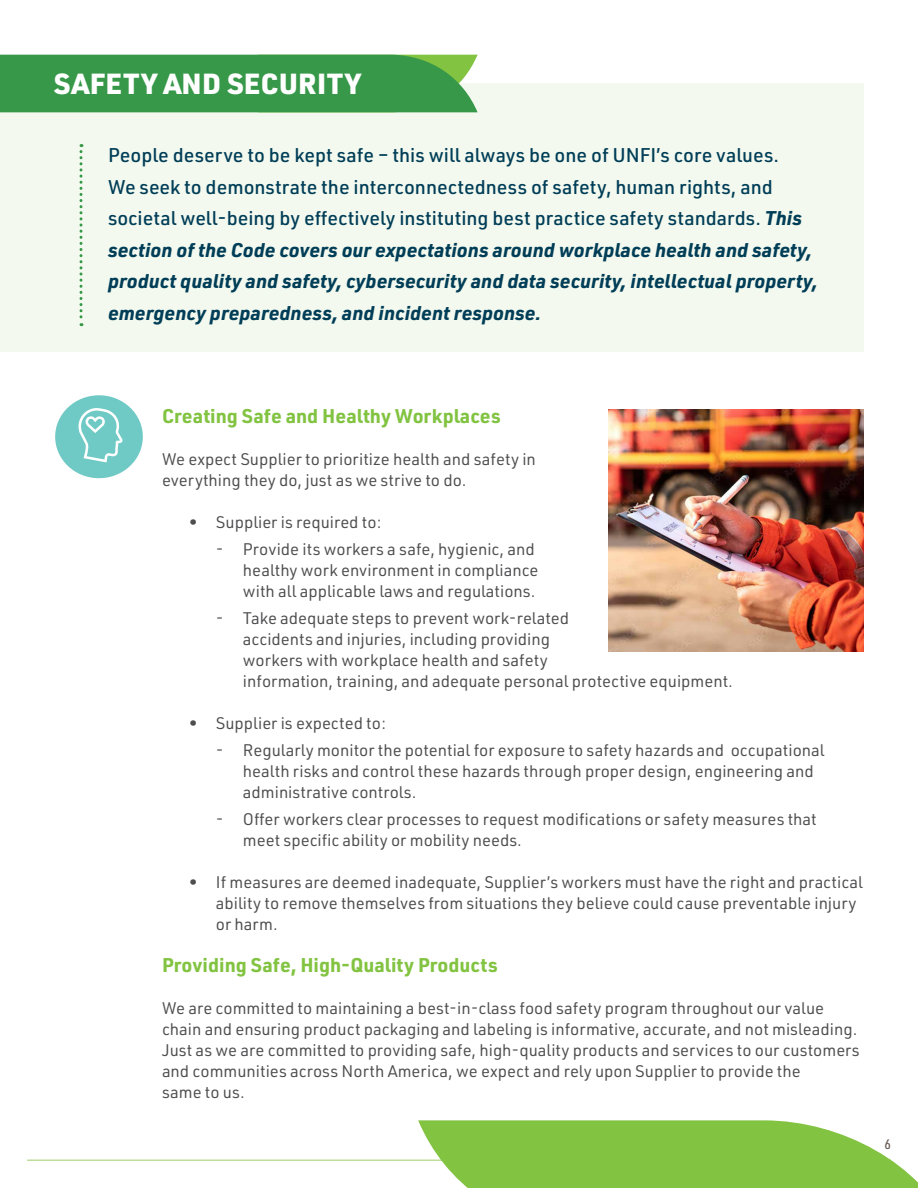
<style>
.page{position:relative;width:918px;height:1188px;background:#fff}
.page>*{position:absolute;margin:0;border:0;box-sizing:border-box;transform-origin:0 0}
.t1{font:900 28.5px "URWDIN";letter-spacing:.01em;color:#fff}
.t2{font:500 19.5px/31.5px "URWDIN";color:#003d57}
.t3{font:700 19.5px "URWDIN";color:#82c341}
.t4{font:16.5px/21px "URWDIN";color:#4d4d4f}
.t5{font:500 13.5px "URWDIN Semi Cond";color:#6e615a}
.s1{font-weight:700;font-style:italic}
</style>
<div class="page">
<hr style="left:27px;top:1160px;width:864px;height:1px;background:#bfdd9b">
<svg style="left:418px;top:1120px;width:500px;height:68px;background:#92cb5a"></svg>
<div style="left:0;top:84px;width:864px;height:268px;background:#f3f9ee"></div>
<svg style="left:80px;top:144px;width:2px;height:182px"></svg>
<div style="left:0;top:55px;width:478px;height:57px;background:#369848"></div>
<div style="left:55px;top:395px;width:88px;height:83px;background:#6fc9c4;border-radius:50%"></div>
<svg style="left:78px;top:408px;width:45px;height:54px"></svg>
<img style="left:608px;top:409px;width:256px;height:243px">
<h1 class="t1" style="left:54px;top:64px;width:308px">SAFETY AND SECURITY</h1>
<p class="t2" style="left:108px;top:139px;width:711px">People deserve to be kept safe – this will always be one of UNFI’s core values.<br>We seek to demonstrate the interconnectedness of safety, human rights, and societal well-being by effectively instituting best practice safety standards. <span class="s1">This section of the Code covers our expectations around workplace health and safety, product quality and safety, cybersecurity and data security, intellectual property, emergency preparedness, and incident response.</span></p>
<p class="t3" style="left:162px;top:403px;width:340px">Creating Safe and Healthy Workplaces</p>
<p class="t4" style="left:162px;top:448px;width:375px">We expect Supplier to prioritize health and safety in everything they do, just as we strive to do.</p>
<p class="t4" style="left:189px;top:511px;width:194px">• Supplier is required to:</p>
<p class="t4" style="left:243px;top:538px;width:297px;text-indent:-27px">- Provide its workers a safe, hygienic, and healthy work environment in compliance with all applicable laws and regulations.</p>
<p class="t4" style="left:243px;top:607px;width:491px;text-indent:-27px">- Take adequate steps to prevent work-related<br>accidents and injuries, including providing<br>workers with workplace health and safety<br>information, training, and adequate personal protective equipment.</p>
<p class="t4" style="left:189px;top:712px;width:199px">• Supplier is expected to:</p>
<p class="t4" style="left:243px;top:739px;width:583px;text-indent:-27px">- Regularly monitor the potential for exposure to safety hazards and occupational health risks and control these hazards through proper design, engineering and administrative controls.</p>
<p class="t4" style="left:243px;top:808px;width:575px;text-indent:-27px">- Offer workers clear processes to request modifications or safety measures that meet specific ability or mobility needs.</p>
<p class="t4" style="left:216px;top:871px;width:649px;text-indent:-27px">• If measures are deemed inadequate, Supplier’s workers must have the right and practical ability to remove themselves from situations they believe could cause preventable injury or harm.</p>
<p class="t3" style="left:162px;top:952px;width:337px">Providing Safe, High-Quality Products</p>
<p class="t4" style="left:162px;top:997px;width:699px">We are committed to maintaining a best-in-class food safety program throughout our value chain and ensuring product packaging and labeling is informative, accurate, and not misleading.<br>Just as we are committed to providing safe, high-quality products and services to our customers and communities across North America, we expect and rely upon Supplier to provide the<br>same to us.</p>
<p class="t5" style="left:885px;top:1135px;width:8px">6</p>
</div>
